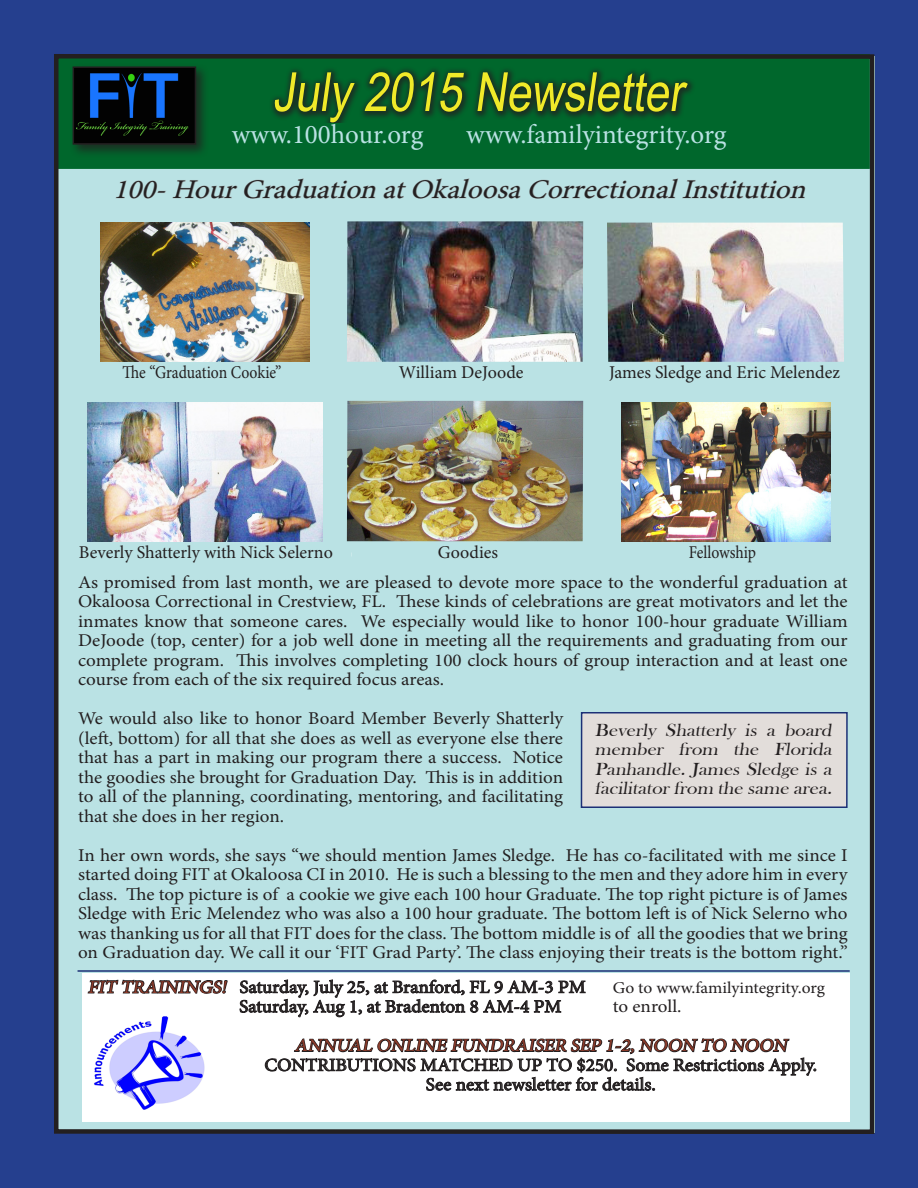
<style>
.page{position:relative;width:918px;height:1188px;background:#253f8e}
.page>*{position:absolute;margin:0;border:0;box-sizing:border-box;transform-origin:0 0}
.t1{font:54px "Arial Narrow";color:#f0ea29}
.t2{font:italic 27px "Minion Pro";color:#231f20;scale:1.08 1}
.t3{font:27px "Minion Pro";color:#bae2e4}
.t4{font:18px/19.5px "Minion Pro";color:#231f20;text-align:justify;scale:1.06 1}
.t5{font:18px/19.5px "Bask Old Face";color:#231f20;text-align:justify;scale:1.13 1}
.t6{font:18px "Minion Pro";color:#231f20}
.t7{font:italic 18px "Minion Pro";color:#8e3b2a;scale:1.06 1}
.t8{font:18px "Minion Pro";color:#231f20;scale:.87 1}
.t9{font:16.5px "Minion Pro";color:#231f20;scale:1.06 1}
.s1{font-style:italic;color:#8e3b2a}
</style>
<div class="page">
<div style="left:54px;top:56px;width:820px;height:1076px;background:#bae2e4"></div>
<svg style="left:116px;top:178px;width:260px;height:21px"></svg>
<svg style="left:383px;top:178px;width:138px;height:21px"></svg>
<svg style="left:529px;top:178px;width:276px;height:21px"></svg>
<img style="left:347px;top:221px;width:236px;height:141px">
<div style="left:581px;top:713px;width:266px;height:94px;background:#e2ddda"></div>
<div style="left:581px;top:712px;width:267px;height:96px;border:2px solid #1c3076"></div>
<img style="left:607px;top:223px;width:237px;height:139px">
<img style="left:87px;top:402px;width:236px;height:139px">
<img style="left:347px;top:401px;width:236px;height:140px">
<img style="left:621px;top:402px;width:209px;height:139px">
<img style="left:101px;top:223px;width:209px;height:139px">
<div style="left:82px;top:974px;width:768px;height:148px;background:#fff"></div>
<svg style="left:87px;top:973px;width:141px;height:21px"></svg>
<svg style="left:239px;top:973px;width:577px;height:118px"></svg>
<img style="left:94px;top:1017px;width:111px;height:93px">
<hr style="left:78px;top:970px;width:772px;height:2px;background:#1c3076">
<div style="left:54px;top:54px;width:816px;height:115px;background:#00672c;border:2px solid #00672c"></div>
<div style="left:269px;top:66px;width:428px;height:66px;background:#231f20;opacity:.75"></div>
<div style="left:70px;top:64px;width:140px;height:94px;background:#231f20;opacity:.75"></div>
<img style="left:76px;top:69px;width:117px;height:73px">
<div style="left:73px;top:66px;width:123px;height:79px;border:2px solid #231f20"></div>
<div style="left:227px;top:124px;width:504px;height:28px;background:#00672c"></div>
<div style="left:54px;top:54px;width:820px;height:1080px;border:4px solid #231f20"></div>
<p class="t1" style="left:272px;top:52px;width:423px">July 2015 Newsletter</p>
<p class="t3" style="left:232px;top:117px;width:193px">www.100hour.org</p>
<p class="t3" style="left:466px;top:117px;width:262px">www.familyintegrity.org</p>
<p class="t2" style="left:113px;top:171px;width:651px">100-HourGraduationatOkaloosaCorrectionalInstitution</p>
<p class="t8" style="left:123px;top:360px;width:184px">The “Graduation Cookie”</p>
<p class="t6" style="left:399px;top:360px;width:126px">William DeJoode</p>
<p class="t6" style="left:609px;top:360px;width:232px">James Sledge and Eric Melendez</p>
<p class="t6" style="left:79px;top:540px;width:256px">Beverly Shatterly with Nick Selerno</p>
<p class="t6" style="left:438px;top:540px;width:62px">Goodies</p>
<p class="t8" style="left:689px;top:540px;width:79px">Fellowship</p>
<p class="t4" style="left:78px;top:572px;width:728px">As promised from last month, we are pleased to devote more space to the wonderful graduation at Okaloosa Correctional in Crestview, FL. These kinds of celebrations are great motivators and let the inmates know that someone cares. We especially would like to honor 100-hour graduate William DeJoode (top, center) for a job well done in meeting all the requirements and graduating from our complete program. This involves completing 100 clock hours of group interaction and at least one course from each of the six required focus areas.</p>
<p class="t4" style="left:78px;top:709px;width:459px">We would also like to honor Board Member Beverly Shatterly (left, bottom) for all that she does as well as everyone else there that has a part in making our program there a success. Notice the goodies she brought for Graduation Day. This is in addition to all of the planning, coordinating, mentoring, and facilitating that she does in her region.</p>
<p class="t4" style="left:78px;top:845px;width:728px">In her own words, she says “we should mention James Sledge. He has co-facilitated with me since I started doing FIT at Okaloosa CI in 2010. He is such a blessing to the men and they adore him in every class. The top picture is of a cookie we give each 100 hour Graduate. The top right picture is of James Sledge with Eric Melendez who was also a 100 hour graduate. The bottom left is of Nick Selerno who was thanking us for all that FIT does for the class. The bottom middle is of all the goodies that we bring on Graduation day. We call it our ‘FIT Grad Party’. The class enjoying their treats is the bottom right.”</p>
<p class="t5" style="left:595px;top:721px;width:214px">Beverly Shatterly is a board member from the Florida Panhandle. James Sledge is a facilitator from the same area.</p>
<p class="t4" style="left:88px;top:977px;width:471px"><span class="s1">FIT TRAININGS!</span> Saturday, July 25, at Branford, FL 9 AM-3 PM</p>
<p class="t9" style="left:613px;top:976px;width:202px">Go to www.familyintegrity.org</p>
<p class="t4" style="left:239px;top:997px;width:305px">Saturday, Aug 1, at Bradenton 8 AM-4 PM</p>
<p class="t4" style="left:613px;top:997px;width:66px">to enroll.</p>
<p class="t7" style="left:294px;top:1033px;width:470px">ANNUAL ONLINE FUNDRAISER SEP 1-2,NOON TO NOON</p>
<p class="t4" style="left:264px;top:1055px;width:523px">CONTRIBUTIONS MATCHED UP TO $250. Some Restrictions Apply.</p>
<p class="t4" style="left:426px;top:1075px;width:219px">See next newsletter for details.</p>
</div>
